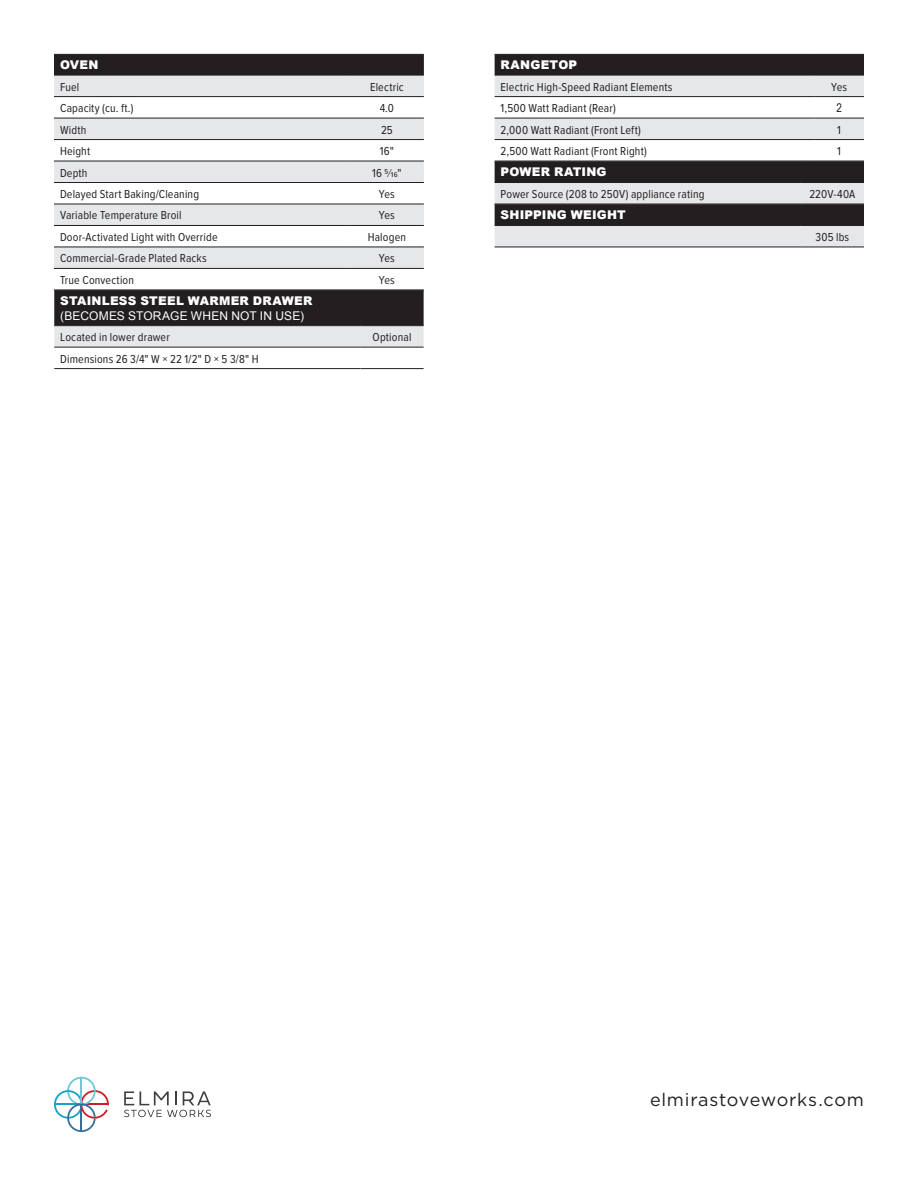
<style>
.page{position:relative;width:918px;height:1188px;background:#fff}
.page>*{position:absolute;margin:0;border:0;box-sizing:border-box;transform-origin:0 0}
.t1{font:18px "Gotham";letter-spacing:.04em;color:#231f20}
.t2{font:12px "Proxima Nova Cond";letter-spacing:.015em;color:#231f20}
.t3{font:900 12px "Arial";letter-spacing:.02em;color:#fff}
.t4{font:12px "Arial";letter-spacing:.015em;color:#fff}
.t5{font:12px "Arial Narrow";color:#231f20}
.s1{font-family:"Proxima Nova"}
</style>
<div class="page">
<svg style="left:54px;top:1077px;width:55px;height:55px"></svg>
<svg style="left:124px;top:1091px;width:87px;height:26px"></svg>
<div style="left:54px;top:55px;width:370px;height:20px;background:#231f20"></div>
<svg style="left:54px;top:76px;width:370px;height:192px;fill:#e6e7e9"></svg>
<hr style="left:54px;top:54px;width:296px;height:1px;background:#231f20">
<hr style="left:350px;top:54px;width:74px;height:1px;background:#231f20">
<hr style="left:54px;top:75px;width:296px;height:1px;background:#231f20">
<hr style="left:350px;top:75px;width:74px;height:1px;background:#231f20">
<hr style="left:54px;top:96px;width:296px;height:1px;background:#231f20">
<hr style="left:350px;top:96px;width:74px;height:1px;background:#231f20">
<hr style="left:54px;top:118px;width:296px;height:1px;background:#231f20">
<hr style="left:350px;top:118px;width:74px;height:1px;background:#231f20">
<hr style="left:54px;top:139px;width:296px;height:1px;background:#231f20">
<hr style="left:350px;top:139px;width:74px;height:1px;background:#231f20">
<hr style="left:54px;top:161px;width:296px;height:1px;background:#231f20">
<hr style="left:350px;top:161px;width:74px;height:1px;background:#231f20">
<hr style="left:54px;top:182px;width:296px;height:1px;background:#231f20">
<hr style="left:350px;top:182px;width:74px;height:1px;background:#231f20">
<hr style="left:54px;top:204px;width:296px;height:1px;background:#231f20">
<hr style="left:350px;top:204px;width:74px;height:1px;background:#231f20">
<hr style="left:54px;top:225px;width:296px;height:1px;background:#231f20">
<hr style="left:350px;top:225px;width:74px;height:1px;background:#231f20">
<hr style="left:54px;top:247px;width:296px;height:1px;background:#231f20">
<hr style="left:350px;top:247px;width:74px;height:1px;background:#231f20">
<hr style="left:54px;top:268px;width:296px;height:1px;background:#231f20">
<hr style="left:350px;top:268px;width:74px;height:1px;background:#231f20">
<svg style="left:495px;top:55px;width:369px;height:84px"></svg>
<hr style="left:495px;top:54px;width:319px;height:1px;background:#231f20">
<hr style="left:814px;top:54px;width:50px;height:1px;background:#231f20">
<hr style="left:495px;top:75px;width:319px;height:1px;background:#231f20">
<hr style="left:814px;top:75px;width:50px;height:1px;background:#231f20">
<hr style="left:495px;top:96px;width:319px;height:1px;background:#231f20">
<hr style="left:814px;top:96px;width:50px;height:1px;background:#231f20">
<hr style="left:495px;top:118px;width:319px;height:1px;background:#231f20">
<hr style="left:814px;top:118px;width:50px;height:1px;background:#231f20">
<hr style="left:495px;top:139px;width:319px;height:1px;background:#231f20">
<hr style="left:814px;top:139px;width:50px;height:1px;background:#231f20">
<hr style="left:495px;top:161px;width:306px;height:1px;background:#231f20">
<hr style="left:801px;top:161px;width:63px;height:1px;background:#231f20">
<svg style="left:495px;top:162px;width:369px;height:85px;background:#838183"></svg>
<hr style="left:495px;top:204px;width:306px;height:1px;background:#231f20">
<hr style="left:801px;top:204px;width:63px;height:1px;background:#231f20">
<hr style="left:495px;top:225px;width:306px;height:1px;background:#231f20">
<hr style="left:801px;top:225px;width:63px;height:1px;background:#231f20">
<hr style="left:495px;top:247px;width:306px;height:1px;background:#231f20">
<hr style="left:801px;top:247px;width:63px;height:1px;background:#231f20">
<svg style="left:54px;top:291px;width:370px;height:56px;background:#6c696b"></svg>
<hr style="left:54px;top:290px;width:306px;height:1px;background:#231f20">
<hr style="left:360px;top:290px;width:64px;height:1px;background:#231f20">
<hr style="left:54px;top:325px;width:306px;height:1px;background:#231f20">
<hr style="left:360px;top:325px;width:64px;height:1px;background:#231f20">
<hr style="left:54px;top:347px;width:306px;height:1px;background:#231f20">
<hr style="left:360px;top:347px;width:64px;height:1px;background:#231f20">
<hr style="left:54px;top:368px;width:306px;height:1px;background:#231f20">
<hr style="left:360px;top:368px;width:64px;height:1px;background:#231f20">
<p class="t3" style="left:60px;top:56px;width:40px">OVEN</p>
<p class="t2" style="left:60px;top:80px;width:21px">Fuel</p>
<p class="t2" style="left:370px;top:80px;width:35px">Electric</p>
<p class="t2" style="left:60px;top:101px;width:75px">Capacity (cu. ft.)</p>
<p class="t2" style="left:380px;top:101px;width:16px">4.0</p>
<p class="t2" style="left:60px;top:123px;width:28px">Width</p>
<p class="t2" style="left:381px;top:123px;width:13px">25</p>
<p class="t2" style="left:60px;top:144px;width:32px">Height</p>
<p class="t2" style="left:380px;top:144px;width:16px">16<span class="s1">"</span></p>
<p class="t2" style="left:60px;top:166px;width:29px">Depth</p>
<p class="t2" style="left:372px;top:166px;width:31px">16 5/16"</p>
<p class="t2" style="left:60px;top:187px;width:141px">Delayed Start Baking/Cleaning</p>
<p class="t2" style="left:379px;top:187px;width:17px">Yes</p>
<p class="t2" style="left:60px;top:209px;width:123px">Variable Temperature Broil</p>
<p class="t2" style="left:379px;top:209px;width:17px">Yes</p>
<p class="t2" style="left:60px;top:230px;width:159px">Door-Activated Light with Override</p>
<p class="t2" style="left:368px;top:230px;width:40px">Halogen</p>
<p class="t2" style="left:60px;top:252px;width:148px">Commercial-Grade Plated Racks</p>
<p class="t2" style="left:379px;top:252px;width:17px">Yes</p>
<p class="t2" style="left:60px;top:273px;width:76px">True Convection</p>
<p class="t2" style="left:379px;top:273px;width:17px">Yes</p>
<p class="t3" style="left:60px;top:292px;width:254px">STAINLESS STEEL WARMER DRAWER</p>
<p class="t4" style="left:60px;top:308px;width:246px">(BECOMES STORAGE WHEN NOT IN USE)</p>
<p class="t2" style="left:60px;top:330px;width:111px">Located in lower drawer</p>
<p class="t2" style="left:373px;top:330px;width:40px">Optional</p>
<p class="t2" style="left:60px;top:352px;width:200px">Dimensions 26 3/4" W × 22 1/2" D × 5 3/8" H</p>
<p class="t3" style="left:501px;top:56px;width:78px">RANGETOP</p>
<p class="t2" style="left:501px;top:80px;width:173px">Electric High-Speed Radiant Elements</p>
<p class="t2" style="left:831px;top:80px;width:17px">Yes</p>
<p class="t2" style="left:501px;top:101px;width:117px">1,500 Watt Radiant (Rear)</p>
<p class="t5" style="left:836px;top:99px;width:7px">2</p>
<p class="t2" style="left:501px;top:123px;width:142px">2,000 Watt Radiant (Front Left)</p>
<p class="t2" style="left:837px;top:123px;width:5px">1</p>
<p class="t2" style="left:501px;top:144px;width:148px">2,500 Watt Radiant (Front Right)</p>
<p class="t2" style="left:837px;top:144px;width:5px">1</p>
<p class="t3" style="left:501px;top:163px;width:108px">POWER RATING</p>
<p class="t2" style="left:501px;top:187px;width:205px">Power Source (208 to 250V) appliance rating</p>
<p class="t2" style="left:809px;top:187px;width:48px">220V-40A</p>
<p class="t3" style="left:501px;top:206px;width:127px">SHIPPING WEIGHT</p>
<p class="t2" style="left:816px;top:230px;width:35px">305 lbs</p>
<h1 class="t1" style="left:650px;top:1088px;width:215px">elmirastoveworks.com</h1>
</div>
